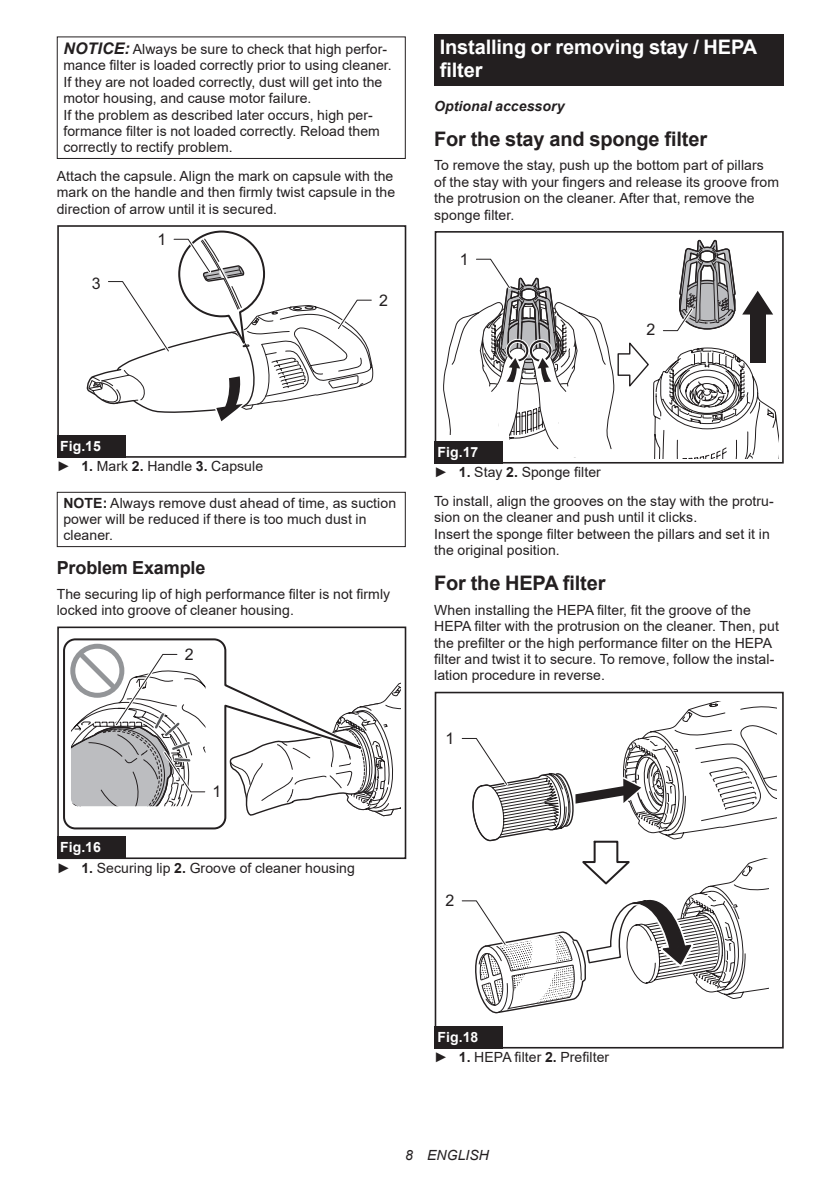
<style>
.page{position:relative;width:840px;height:1191px;background:#fff}
.page>*{position:absolute;margin:0;border:0;box-sizing:border-box;transform-origin:0 0}
.t1{font:700 20px "Arial";letter-spacing:-.01em;color:#231f20}
.t2{font:700 20px/23.4px "Arial";letter-spacing:-.01em;color:#fff}
.t3{font:700 18px "Arial";letter-spacing:-.01em;color:#231f20}
.t4{font:16px "Arial";color:#231f20}
.t5{font:14px/16.4px "Arial";letter-spacing:.005em;color:#231f20}
.t6{font:italic 700 14px "Arial";letter-spacing:.005em;color:#231f20}
.t7{font:italic 14px "Arial";letter-spacing:.005em;color:#231f20}
.s1{font-weight:700;font-style:italic;font-size:16px}
.s2{font-weight:700;color:#fff}
.s3{font-weight:700}
</style>
<div class="page">
<div style="left:57px;top:36px;width:348px;height:123px;border:1px solid #231f20"></div>
<div style="left:57px;top:225px;width:349px;height:233px;border:2px solid #231f20"></div>
<svg style="left:86px;top:230px;width:288px;height:207px"></svg>
<div style="left:57px;top:435px;width:68px;height:23px;background:#231f20"></div>
<div style="left:57px;top:492px;width:348px;height:55px;border:1px solid #231f20"></div>
<svg style="left:388px;top:682px;width:13px;height:134px"></svg>
<svg style="left:63px;top:638px;width:325px;height:192px"></svg>
<div style="left:57px;top:626px;width:349px;height:233px;border:2px solid #231f20"></div>
<svg style="left:70px;top:644px;width:138px;height:162px"></svg>
<div style="left:57px;top:836px;width:68px;height:23px;background:#231f20"></div>
<div style="left:434px;top:34px;width:348px;height:52px;background:#231f20"></div>
<div style="left:434px;top:231px;width:349px;height:232px;border:2px solid #231f20"></div>
<svg style="left:442px;top:231px;width:335px;height:227px"></svg>
<div style="left:434px;top:441px;width:68px;height:22px;background:#231f20"></div>
<div style="left:434px;top:691px;width:349px;height:357px;border:2px solid #231f20"></div>
<svg style="left:461px;top:701px;width:315px;height:313px"></svg>
<div style="left:434px;top:1025px;width:68px;height:23px;background:#231f20"></div>
<p class="t5" style="left:63px;top:41px;width:330px"><span class="s1">NOTICE:</span> Always be sure to check that high perfor&shy;mance filter is loaded correctly prior to using cleaner.<br>If they are not loaded correctly, dust will get into the motor housing, and cause motor failure.<br>If the problem as described later occurs, high per&shy;formance filter is not loaded correctly. Reload them correctly to rectify problem.</p>
<p class="t5" style="left:57px;top:168px;width:340px">Attach the capsule. Align the mark on capsule with the mark on the handle and then firmly twist capsule in the direction of arrow until it is secured.</p>
<p class="t4" style="left:157px;top:228px;width:10px">1</p>
<p class="t4" style="left:92px;top:272px;width:10px">3</p>
<p class="t4" style="left:379px;top:289px;width:10px">2</p>
<h1 class="t2" style="left:439px;top:36px;width:319px">Installing or removing stay / HEPA filter</h1>
<p class="t6" style="left:434px;top:97px;width:132px">Optional accessory</p>
<h1 class="t1" style="left:434px;top:124px;width:274px">For the stay and sponge filter</h1>
<p class="t5" style="left:434px;top:157px;width:346px">To remove the stay, push up the bottom part of pillars of the stay with your fingers and release its groove from the protrusion on the cleaner. After that, remove the sponge filter.</p>
<p class="t4" style="left:459px;top:248px;width:10px">1</p>
<p class="t4" style="left:646px;top:318px;width:10px">2</p>
<p class="t5" style="left:57px;top:436px;width:208px;line-height:20.2px"><span class="s2">Fig.15<br></span>► <span class="s3">1.</span> Mark <span class="s3">2.</span> Handle <span class="s3">3.</span> Capsule</p>
<p class="t5" style="left:63px;top:494px;width:334px"><span class="s3">NOTE:</span> Always remove dust ahead of time, as suction power will be reduced if there is too much dust in cleaner.</p>
<p class="t3" style="left:57px;top:555px;width:150px">Problem Example</p>
<p class="t5" style="left:57px;top:585px;width:335px">The securing lip of high performance filter is not firmly locked into groove of cleaner housing.</p>
<p class="t4" style="left:185px;top:643px;width:10px">2</p>
<p class="t4" style="left:212px;top:780px;width:10px">1</p>
<p class="t5" style="left:57px;top:837px;width:299px;line-height:20.2px"><span class="s2">Fig.16<br></span>► <span class="s3">1.</span> Securing lip <span class="s3">2.</span> Groove of cleaner housing</p>
<p class="t5" style="left:434px;top:442px;width:168px;line-height:20.2px"><span class="s2">Fig.17<br></span>► <span class="s3">1.</span> Stay <span class="s3">2.</span> Sponge filter</p>
<p class="t5" style="left:434px;top:493px;width:341px">To install, align the grooves on the stay with the protru&shy;sion on the cleaner and push until it clicks.<br>Insert the sponge filter between the pillars and set it in the original position.</p>
<h1 class="t1" style="left:434px;top:569px;width:173px">For the HEPA filter</h1>
<p class="t5" style="left:434px;top:601px;width:346px">When installing the HEPA filter, fit the groove of the HEPA filter with the protrusion on the cleaner. Then, put the prefilter or the high performance filter on the HEPA filter and twist it to secure. To remove, follow the instal&shy;lation procedure in reverse.</p>
<p class="t4" style="left:445px;top:727px;width:10px">1</p>
<p class="t4" style="left:445px;top:889px;width:10px">2</p>
<p class="t5" style="left:434px;top:1026px;width:176px;line-height:20.2px"><span class="s2">Fig.18<br></span>► <span class="s3">1.</span> HEPA filter <span class="s3">2.</span> Prefilter</p>
<p class="t7" style="left:405px;top:1146px;width:85px">8 ENGLISH</p>
</div>
